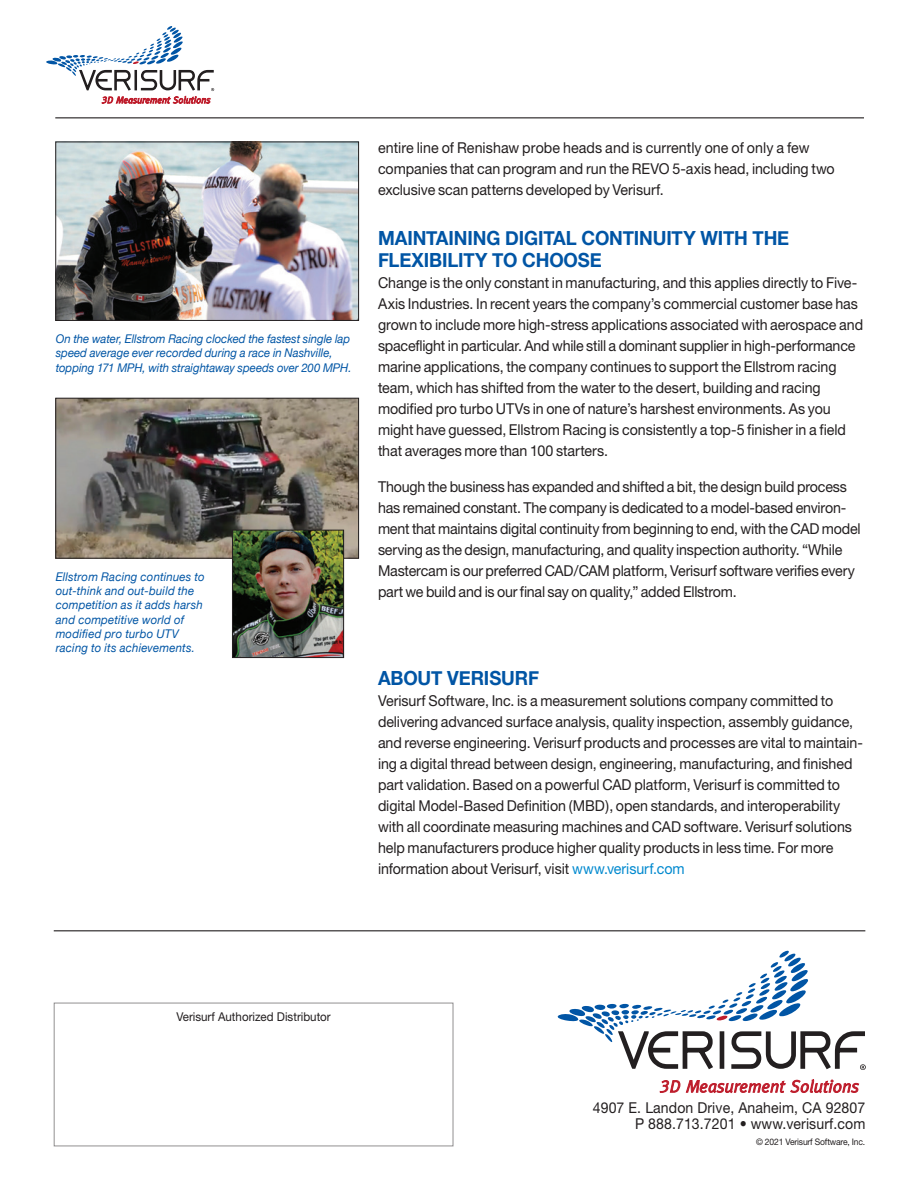
<style>
.page{position:relative;width:918px;height:1188px;background:#fff}
.page>*{position:absolute;margin:0;border:0;box-sizing:border-box;transform-origin:0 0}
.t1{font:700 19.5px/22.5px "Helvetica Neue";letter-spacing:-.01em;color:#0155a5;scale:.95 1}
.WP_Contents_text_wit{font:15px/21px "Helvetica Neue";letter-spacing:-.005em;color:#231f20;scale:.95 1}
.WP_Contents_text_wit-2{font:15px/16.5px "Helvetica Neue";letter-spacing:-.005em;color:#231f20;text-align:right;scale:.94 1}
.t2{font:12.15px "Helvetica Neue";color:#231f20;scale:.95 1}
.t3{font:italic 12px/14.2px "Helvetica Neue";letter-spacing:.005em;color:#0155a5;scale:.95 1}
.t4{font:9px "Helvetica Neue";letter-spacing:-.02em;color:#231f20;scale:.95 1}
.s1{color:#0089cf}
</style>
<div class="page">
<hr style="left:55px;top:117px;width:809px;height:1px;background:#231f20">
<svg style="left:46px;top:26px;width:169px;height:78px"></svg>
<hr style="left:54px;top:930px;width:811px;height:1px;background:#231f20">
<svg style="left:557px;top:951px;width:309px;height:119px"></svg>
<svg style="left:660px;top:1079px;width:199px;height:15px"></svg>
<img style="left:57px;top:143px;width:300px;height:176px">
<div style="left:55px;top:141px;width:304px;height:180px;border:1px solid #231f20"></div>
<img style="left:57px;top:400px;width:300px;height:157px">
<div style="left:55px;top:398px;width:304px;height:161px;border:1px solid #231f20"></div>
<img style="left:234px;top:532px;width:108px;height:124px">
<div style="left:232px;top:530px;width:112px;height:128px;border:1px solid #231f20"></div>
<p class="t3" style="left:56px;top:332px;width:313px">On the water, Ellstrom Racing clocked the fastest single lap speed average ever recorded during a race in Nashville, topping 171 MPH, with straightaway speeds over 200 MPH.</p>
<p class="t3" style="left:56px;top:570px;width:158px">Ellstrom Racing continues to out-think and out-build the competition as it adds harsh and competitive world of modified pro turbo UTV racing to its achievements.</p>
<p class="WP_Contents_text_wit" style="left:378px;top:137px;width:482px">entire line of Renishaw probe heads and is currently one of only a few companies that can program and run the REVO 5-axis head, including two exclusive scan patterns developed by Verisurf.</p>
<p class="t1" style="left:378px;top:227px;width:434px">MAINTAINING DIGITAL CONTINUITY WITH THE<br>FLEXIBILITY TO CHOOSE</p>
<p class="WP_Contents_text_wit" style="left:378px;top:272px;width:512px">Change is the only constant in manufacturing, and this applies directly to Five-Axis Industries. In recent years the company’s commercial customer base has grown to include more high-stress applications associated with aerospace and spaceflight in particular. And while still a dominant supplier in high-performance marine applications, the company continues to support the Ellstrom racing team, which has shifted from the water to the desert, building and racing modified pro turbo UTVs in one of nature’s harshest environments. As you might have guessed, Ellstrom Racing is consistently a top-5 finisher in a field that averages more than 100 starters.</p>
<p class="WP_Contents_text_wit" style="left:378px;top:476px;width:510px">Though the business has expanded and shifted a bit, the design build process has remained constant. The company is dedicated to a model-based environ&shy;ment that maintains digital continuity from beginning to end, with the CAD model serving as the design, manufacturing, and quality inspection authority. “While Mastercam is our preferred CAD/CAM platform, Verisurf software verifies every part we build and is our final say on quality,” added Ellstrom.</p>
<p class="t1" style="left:378px;top:667px;width:171px">ABOUT VERISURF</p>
<p class="WP_Contents_text_wit" style="left:378px;top:690px;width:512px">Verisurf Software, Inc. is a measurement solutions company committed to delivering advanced surface analysis, quality inspection, assembly guidance, and reverse engineering. Verisurf products and processes are vital to maintain&shy;ing a digital thread between design, engineering, manufacturing, and finished part validation. Based on a powerful CAD platform, Verisurf is committed to digital Model-Based Definition (MBD), open standards, and interoperability with all coordinate measuring machines and CAD software. Verisurf solutions help manufacturers produce higher quality products in less time. For more information about Verisurf, visit <span class="s1">www.verisurf.com</span></p>
<p class="t2" style="left:176px;top:1010px;width:164px">Verisurf Authorized Distributor</p>
<p class="WP_Contents_text_wit-2" style="left:593px;top:1099px;width:291px">4907 E. Landon Drive, Anaheim, CA 92807<br>P 888.713.7201 • www.verisurf.com</p>
<p class="t4" style="left:756px;top:1136px;width:116px">© 2021 Verisurf Software, Inc.</p>
</div>
